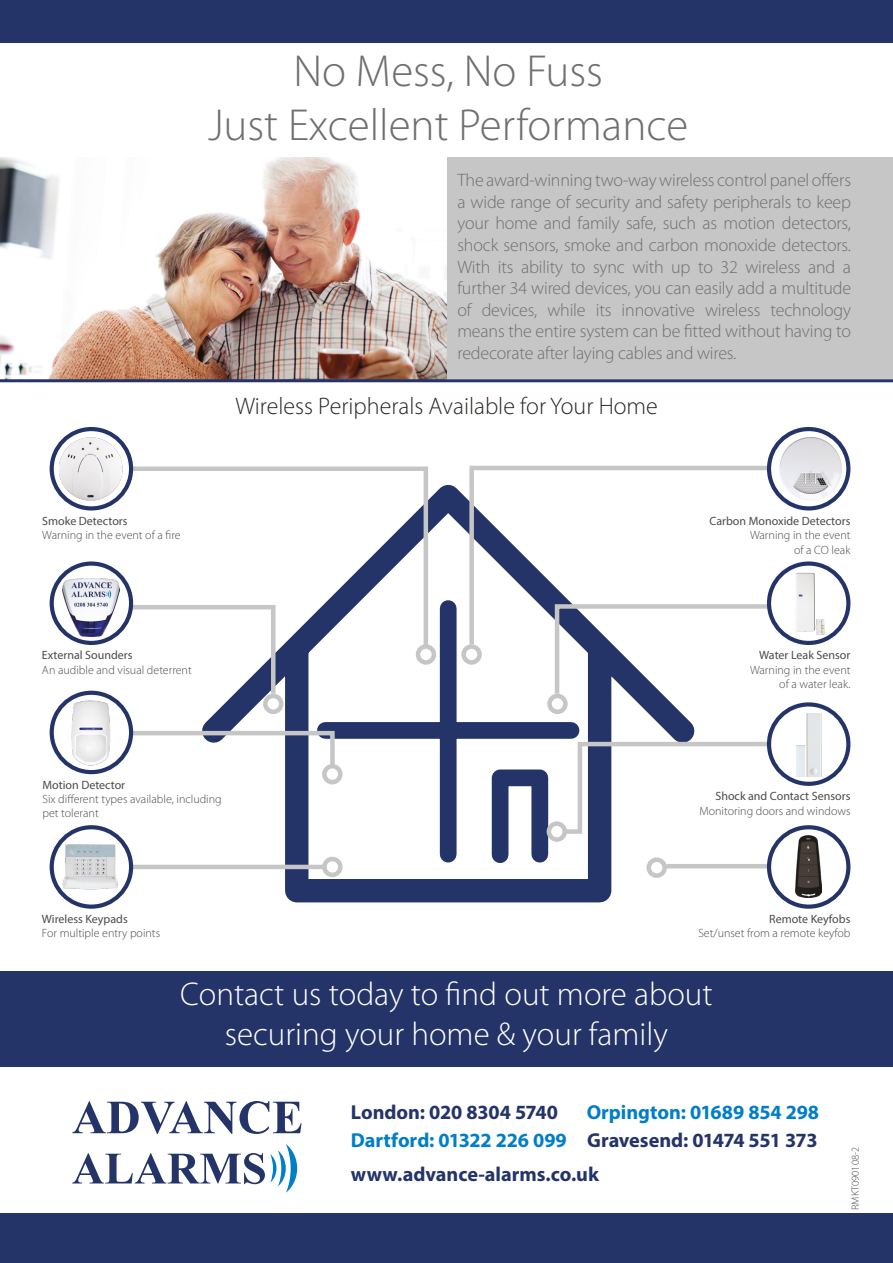
<style>
.page{position:relative;width:893px;height:1263px;background:#fff}
.page>*{position:absolute;margin:0;border:0;box-sizing:border-box;transform-origin:0 0}
.t1{font:300 45px/54px "Myriad Pro";color:#706f6f;text-align:center}
.t2{font:300 33px/39.6px "Myriad Pro";color:#fff;text-align:center}
.t3{font:300 24px "Myriad Pro";color:#282827}
.t4{font:700 20.25px/28px "Myriad Pro";letter-spacing:-.005em;color:#007ec7;text-align:right}
.t5{font:700 20.25px "Myriad Pro";letter-spacing:-.005em;color:#243468}
.t6{font:300 18px/21.6px "Myriad Pro";letter-spacing:-.01em;color:#706f6f;text-align:justify}
.t7{font:300 12px/14.4px "Myriad Pro";color:#4a4a49;text-align:right}
.t8{font:12px "Myriad Pro";color:#4a4a49}
.t9{font:300 10.5px "Myriad Pro";color:#4a4a49}
.s1{color:#243468}
</style>
<div class="page">
<div style="left:369px;top:158px;width:524px;height:221px;background:#c6c6c6"></div>
<div style="left:0;top:971px;width:893px;height:96px;background:#243468"></div>
<div style="left:0;top:0;width:893px;height:43px;background:#243468"></div>
<svg style="left:181px;top:484px;width:535px;height:419px"></svg>
<div style="left:416px;top:644px;width:20px;height:21px;border:4px solid #c6c6c6;border-radius:50%"></div>
<div style="left:322px;top:764px;width:21px;height:20px;border:4px solid #c6c6c6;border-radius:50%"></div>
<div style="left:322px;top:857px;width:21px;height:20px;border:4px solid #c6c6c6;border-radius:50%"></div>
<svg style="left:549px;top:824px;width:16px;height:15px"></svg>
<div style="left:547px;top:821px;width:20px;height:21px;border:4px solid #c6c6c6;border-radius:50%"></div>
<div style="left:646px;top:857px;width:21px;height:21px;border:4px solid #c6c6c6;border-radius:50%"></div>
<div style="left:461px;top:644px;width:21px;height:21px;border:4px solid #c6c6c6;border-radius:50%"></div>
<div style="left:263px;top:694px;width:20px;height:20px;border:4px solid #c6c6c6;border-radius:50%"></div>
<div style="left:547px;top:694px;width:21px;height:20px;border:4px solid #c6c6c6;border-radius:50%"></div>
<div style="left:0;top:1214px;width:893px;height:49px;background:#243468"></div>
<img style="left:0;top:158px;width:446px;height:221px">
<svg style="left:114px;top:466px;width:316px;height:183px"></svg>
<svg style="left:467px;top:465px;width:316px;height:184px"></svg>
<svg style="left:119px;top:603px;width:159px;height:95px"></svg>
<svg style="left:115px;top:729px;width:222px;height:40px"></svg>
<hr style="left:123px;top:865px;width:201px;height:4px;background:#c6c6c6">
<svg style="left:558px;top:739px;width:225px;height:97px"></svg>
<hr style="left:666px;top:864px;width:113px;height:4px;background:#c6c6c6">
<svg style="left:553px;top:602px;width:230px;height:96px"></svg>
<svg style="left:52px;top:827px;width:79px;height:80px"></svg>
<div style="left:50px;top:825px;width:83px;height:84px;border:4px solid #243468;border-radius:50%"></div>
<svg style="left:52px;top:693px;width:79px;height:79px"></svg>
<div style="left:50px;top:691px;width:83px;height:83px;border:4px solid #243468;border-radius:50%"></div>
<img style="left:63px;top:844px;width:56px;height:45px">
<svg style="left:52px;top:564px;width:79px;height:79px"></svg>
<div style="left:50px;top:561px;width:83px;height:84px;border:4px solid #243468;border-radius:50%"></div>
<img style="left:69px;top:699px;width:43px;height:68px">
<svg style="left:52px;top:429px;width:79px;height:79px"></svg>
<div style="left:50px;top:427px;width:83px;height:83px;border:4px solid #243468;border-radius:50%"></div>
<img style="left:63px;top:578px;width:57px;height:58px">
<div style="left:769px;top:827px;width:79px;height:80px;background:#fff;border-radius:50%"></div>
<div style="left:767px;top:825px;width:83px;height:84px;border:4px solid #243468;border-radius:50%"></div>
<div style="left:769px;top:704px;width:79px;height:80px;background:#fff;border-radius:50%"></div>
<div style="left:767px;top:702px;width:83px;height:84px;border:4px solid #243468;border-radius:50%"></div>
<svg style="left:769px;top:564px;width:79px;height:79px"></svg>
<div style="left:767px;top:561px;width:83px;height:84px;border:4px solid #243468;border-radius:50%"></div>
<img style="left:796px;top:713px;width:26px;height:63px">
<img style="left:795px;top:836px;width:27px;height:62px">
<img style="left:795px;top:570px;width:35px;height:65px">
<img style="left:59px;top:436px;width:64px;height:65px">
<hr style="left:0;top:379px;width:893px;height:3px;background:#243468">
<svg style="left:769px;top:429px;width:79px;height:79px"></svg>
<div style="left:767px;top:427px;width:83px;height:83px;border:4px solid #243468;border-radius:50%"></div>
<img style="left:778px;top:436px;width:64px;height:65px">
<svg style="left:72px;top:1101px;width:230px;height:33px"></svg>
<svg style="left:72px;top:1144px;width:225px;height:49px"></svg>
<h1 class="t1" style="left:208px;top:43px;width:482px">No Mess, No Fuss<br>Just Excellent Performance</h1>
<p class="t6" style="left:457px;top:169px;width:395px">The award-winning two-way wireless control panel offers a wide range of security and safety peripherals to keep your home and family safe, such as motion detectors, shock sensors, smoke and carbon monoxide detectors.<br>With its ability to sync with up to 32 wireless and a further 34 wired devices, you can easily add a multitude of devices, while its innovative wireless technology means the entire system can be fitted without having to redecorate after laying cables and wires.</p>
<h3 class="t3" style="left:235px;top:392px;width:424px">Wireless Peripherals Available for Your Home</h3>
<p class="t8" style="left:42px;top:513px;width:87px">Smoke Detectors</p>
<p class="t7" style="left:42px;top:528px;width:140px">Warning in the event of a fire</p>
<p class="t8" style="left:709px;top:513px;width:142px">Carbon Monoxide Detectors</p>
<p class="t7" style="left:750px;top:528px;width:102px">Warning in the event of a CO leak</p>
<p class="t8" style="left:42px;top:648px;width:92px">External Sounders</p>
<p class="t7" style="left:42px;top:662px;width:151px">An audible and visual deterrent</p>
<p class="t8" style="left:759px;top:648px;width:93px">Water Leak Sensor</p>
<p class="t7" style="left:750px;top:662px;width:102px">Warning in the event of a water leak.</p>
<p class="t8" style="left:42px;top:777px;width:84px">Motion Detector</p>
<p class="t7" style="left:42px;top:792px;width:181px;text-align:left">Six different types available, including pet tolerant</p>
<p class="t8" style="left:715px;top:789px;width:136px">Shock and Contact Sensors</p>
<p class="t7" style="left:699px;top:803px;width:153px">Monitoring doors and windows</p>
<p class="t8" style="left:42px;top:911px;width:87px">Wireless Keypads</p>
<p class="t7" style="left:42px;top:926px;width:120px">For multiple entry points</p>
<p class="t8" style="left:769px;top:911px;width:83px">Remote Keyfobs</p>
<p class="t7" style="left:698px;top:926px;width:154px">Set/unset from a remote keyfob</p>
<h2 class="t2" style="left:180px;top:974px;width:534px">Contact us today to find out more about securing your home &amp; your family</h2>
<p class="t5" style="left:351px;top:1099px;width:209px">London: 020 8304 5740</p>
<p class="t4" style="left:351px;top:1098px;width:470px">Orpington: 01689 854 298<br>Dartford: 01322 226 099 <span class="s1">Gravesend: 01474 551 373</span></p>
<p class="t5" style="left:351px;top:1160px;width:250px">www.advance-alarms.co.uk</p>
<p class="t9" style="left:849px;top:1210px;width:64px;rotate:-90deg">RMKT090108-2</p>
</div>
